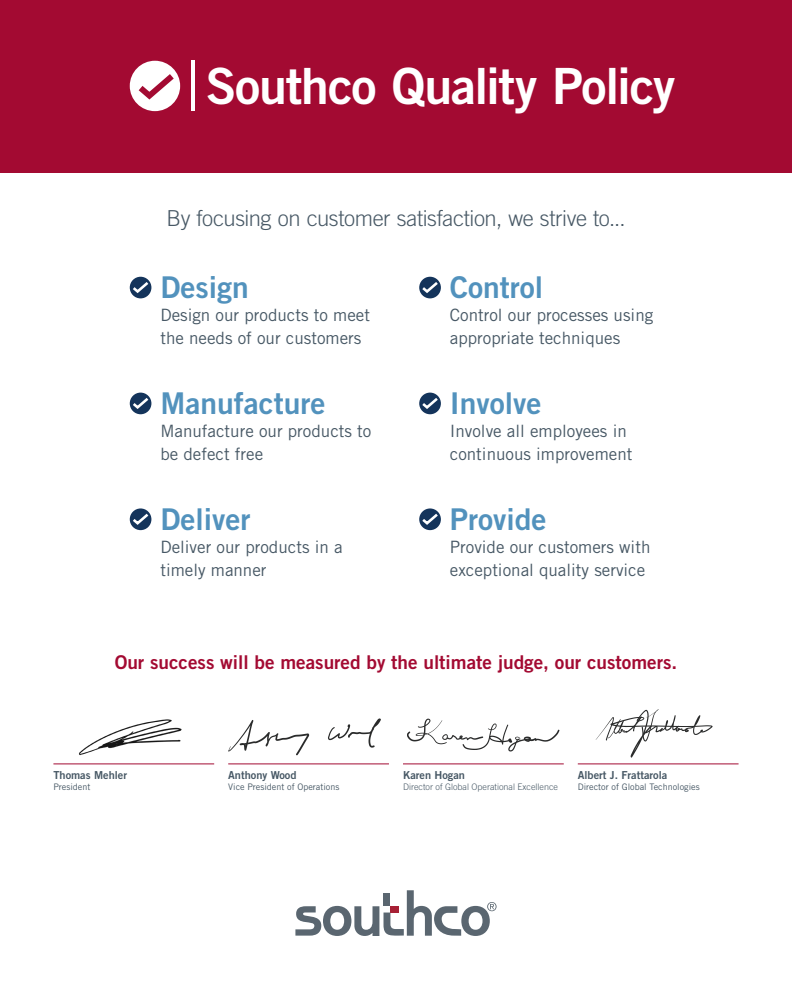
<style>
.page{position:relative;width:792px;height:1008px;background:#fff}
.page>*{position:absolute;margin:0;border:0;box-sizing:border-box;transform-origin:0 0}
.Page_Heading_2{font:50px "Trade Gothic LT Std Bd 2";letter-spacing:-.025em;color:#fff}
.t1{font:30px "Trade Gothic LT Std Bd 2";color:#5292bd}
.Page_Heading_2-2{font:300 22px "Trade Gothic LT Std";letter-spacing:-.015em;color:#475865}
.t2{font:19px "Trade Gothic LT Std Bd 2";color:#a30a32}
.t3{font:17px/23px "Trade Gothic LT Std";color:#475865}
.t4{font:11px "Trade Gothic LT Std Bd 2";color:#475865}
.t5{font:9px "Trade Gothic LT Std";color:#475865}
.t6{font:300 9px "Trade Gothic LT Std";color:#475865}
</style>
<div class="page">
<div style="left:0;top:0;width:792px;height:173px;background:#a30a32"></div>
<hr style="left:53px;top:764px;width:161px;height:1px;background:#a30a32">
<hr style="left:228px;top:764px;width:161px;height:1px;background:#a30a32">
<hr style="left:403px;top:764px;width:161px;height:1px;background:#a30a32">
<hr style="left:578px;top:764px;width:161px;height:1px;background:#a30a32">
<img style="left:79px;top:719px;width:103px;height:37px">
<svg style="left:228px;top:720px;width:81px;height:35px"></svg>
<svg style="left:328px;top:718px;width:53px;height:30px"></svg>
<svg style="left:407px;top:719px;width:152px;height:33px"></svg>
<svg style="left:596px;top:709px;width:117px;height:49px"></svg>
<div style="left:130px;top:61px;width:50px;height:50px;background:#fff;border-radius:50%"></div>
<svg style="left:132px;top:68px;width:48px;height:35px"></svg>
<div style="left:130px;top:277px;width:21px;height:21px;background:#14345b;border-radius:50%"></div>
<svg style="left:130px;top:279px;width:21px;height:16px"></svg>
<div style="left:419px;top:277px;width:22px;height:21px;background:#14345b;border-radius:50%"></div>
<svg style="left:419px;top:279px;width:22px;height:16px"></svg>
<div style="left:130px;top:393px;width:21px;height:21px;background:#14345b;border-radius:50%"></div>
<svg style="left:130px;top:395px;width:21px;height:16px"></svg>
<div style="left:419px;top:393px;width:22px;height:21px;background:#14345b;border-radius:50%"></div>
<svg style="left:419px;top:395px;width:22px;height:16px"></svg>
<svg style="left:130px;top:508px;width:21px;height:22px"></svg>
<svg style="left:130px;top:511px;width:21px;height:16px"></svg>
<svg style="left:419px;top:508px;width:22px;height:22px"></svg>
<svg style="left:419px;top:511px;width:22px;height:16px"></svg>
<svg style="left:295px;top:890px;width:202px;height:46px"></svg>
<hr style="left:191px;top:61px;width:4px;height:50px;background:#fff">
<p class="Page_Heading_2" style="left:206px;top:55px;width:471px">Southco Quality Policy</p>
<p class="Page_Heading_2-2" style="left:167px;top:205px;width:460px">By focusing on customer satisfaction, we strive to...</p>
<p class="t1" style="left:160px;top:269px;width:90px">Design</p>
<p class="t3" style="left:160px;top:304px;width:211px">Design our products to meet the needs of our customers</p>
<p class="t1" style="left:160px;top:385px;width:166px">Manufacture</p>
<p class="t3" style="left:160px;top:420px;width:213px">Manufacture our products to be defect free</p>
<p class="t1" style="left:160px;top:501px;width:91px">Deliver</p>
<p class="t3" style="left:160px;top:535px;width:184px">Deliver our products in a timely manner</p>
<p class="t1" style="left:450px;top:269px;width:95px">Control</p>
<p class="t3" style="left:450px;top:304px;width:205px">Control our processes using appropriate techniques</p>
<p class="t1" style="left:450px;top:385px;width:93px">Involve</p>
<p class="t3" style="left:450px;top:420px;width:184px">Involve all employees in continuous improvement</p>
<p class="t1" style="left:450px;top:501px;width:98px">Provide</p>
<p class="t3" style="left:450px;top:535px;width:202px">Provide our customers with exceptional quality service</p>
<p class="t2" style="left:115px;top:650px;width:564px">Our success will be measured by the ultimate judge, our customers.</p>
<p class="t4" style="left:53px;top:768px;width:75px">Thomas Mehler</p>
<p class="t5" style="left:53px;top:781px;width:38px">President</p>
<p class="t4" style="left:228px;top:768px;width:70px">Anthony Wood</p>
<p class="t5" style="left:228px;top:781px;width:113px">Vice President of Operations</p>
<p class="t4" style="left:403px;top:768px;width:64px">Karen Hogan</p>
<p class="t6" style="left:403px;top:781px;width:157px">Director of Global Operational Excellence</p>
<p class="t4" style="left:578px;top:768px;width:91px">Albert J. Frattarola</p>
<p class="t5" style="left:578px;top:781px;width:123px">Director of Global Technologies</p>
</div>
